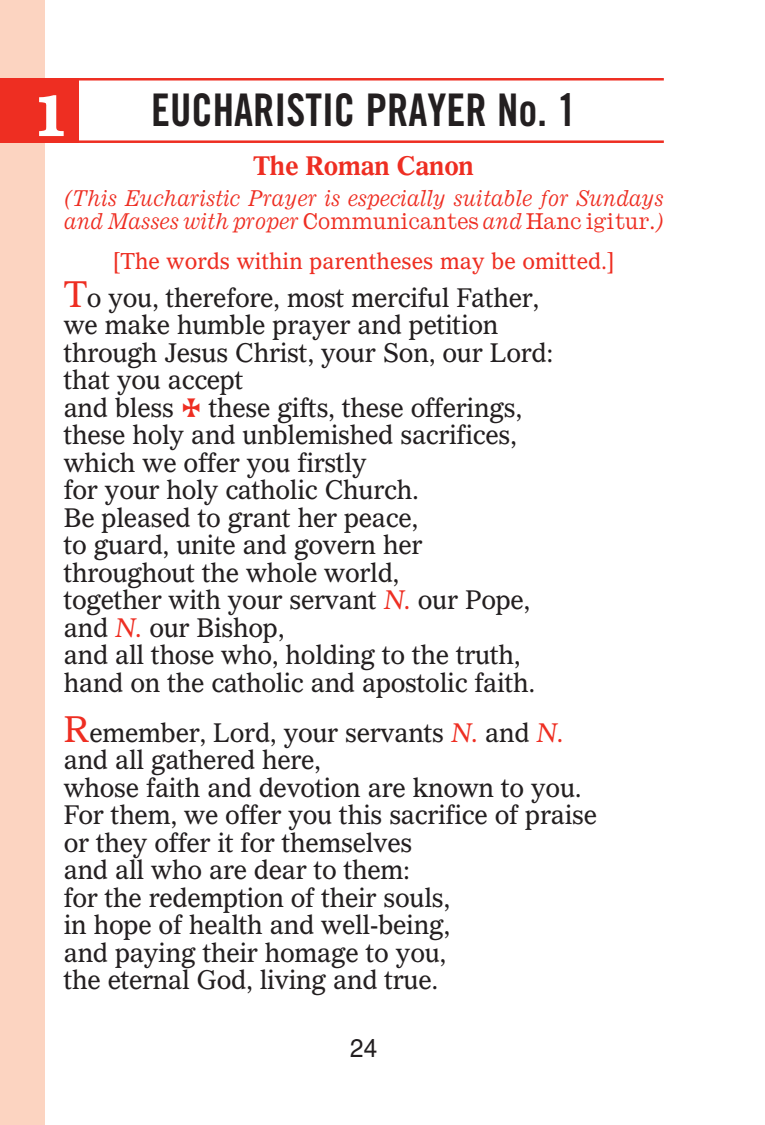
<style>
.page{position:relative;width:765px;height:1125px;background:#fff}
.page>*{position:absolute;margin:0;border:0;box-sizing:border-box;transform-origin:0 0}
.t1{font:600 60px "Bookman";color:#fff;scale:.95 1}
.t2{font:45px "Trade Gothic Bold Cond Twenty";color:#231f20;scale:.95 1}
.t3{font:26.25px/27.5px "Gazette LH";letter-spacing:-.015em;color:#231f20;scale:.95 1}
.t4{font:700 26.25px "Gazette LH";letter-spacing:-.02em;color:#ee2e22;scale:.95 1}
.t5{font:25.5px "Helvetica";color:#231f20;scale:.95 1}
.t6{font:italic 22.5px/23.2px "Ionic";letter-spacing:-.02em;color:#ee2e22;scale:.95 1}
.t7{font:22.5px "Gazette LH";color:#ee2e22;scale:.95 1}
.s1{font-style:normal}
.s2{font-size:36.25px;color:#ee2e22}
.s3{font-family:"Cavalero";color:#ee2e22}
.s4{font-style:italic;color:#ee2e22}
</style>
<div class="page">
<div style="left:0;top:0;width:45px;height:1125px;background:#fcd4c1"></div>
<hr style="left:64px;top:78px;width:600px;height:3px;background:#ee2e22">
<hr style="left:64px;top:140px;width:600px;height:3px;background:#ee2e22">
<div style="left:0;top:78px;width:78px;height:65px;background:#ee2e22"></div>
<h2 class="t2" style="left:151px;top:82px;width:449px">EUCHARISTIC PRAYER No. 1</h2>
<p class="t4" style="left:253px;top:149px;width:234px">The Roman Canon</p>
<p class="t6" style="left:64px;top:186px;width:633px">(This Eucharistic Prayer is especially suitable for Sundays and Masses with proper <span class="s1">Communicantes</span> and <span class="s1">Hanc igitur</span>.)</p>
<p class="t7" style="left:113px;top:246px;width:530px">[The words within parentheses may be omitted.]</p>
<p class="t3" style="left:64px;top:283px;width:517px"><span class="s2">T</span>o you, therefore, most merciful Father, we make humble prayer and petition through Jesus Christ, your Son, our Lord: that you accept<br>and bless <span class="s3">=</span> these gifts, these offerings, these holy and unblemished sacrifices, which we offer you firstly<br>for your holy catholic Church.<br>Be pleased to grant her peace,<br>to guard, unite and govern her throughout the whole world,<br>together with your servant <span class="s4">N.</span> our Pope, and <span class="s4">N.</span> our Bishop,<br>and all those who, holding to the truth, hand on the catholic and apostolic faith.</p>
<p class="t3" style="left:64px;top:718px;width:563px"><span class="s2">R</span>emember, Lord, your servants <span class="s4">N.</span> and <span class="s4">N. </span>and all gathered here,<br>whose faith and devotion are known to you.<br>For them, we offer you this sacrifice of praise or they offer it for themselves<br>and all who are dear to them:<br>for the redemption of their souls,<br>in hope of health and well-being,<br>and paying their homage to you,<br>the eternal God, living and true.</p>
<h1 class="t1" style="left:31px;top:80px;width:41px">1</h1>
<p class="t5" style="left:350px;top:1034px;width:30px">24</p>
</div>
